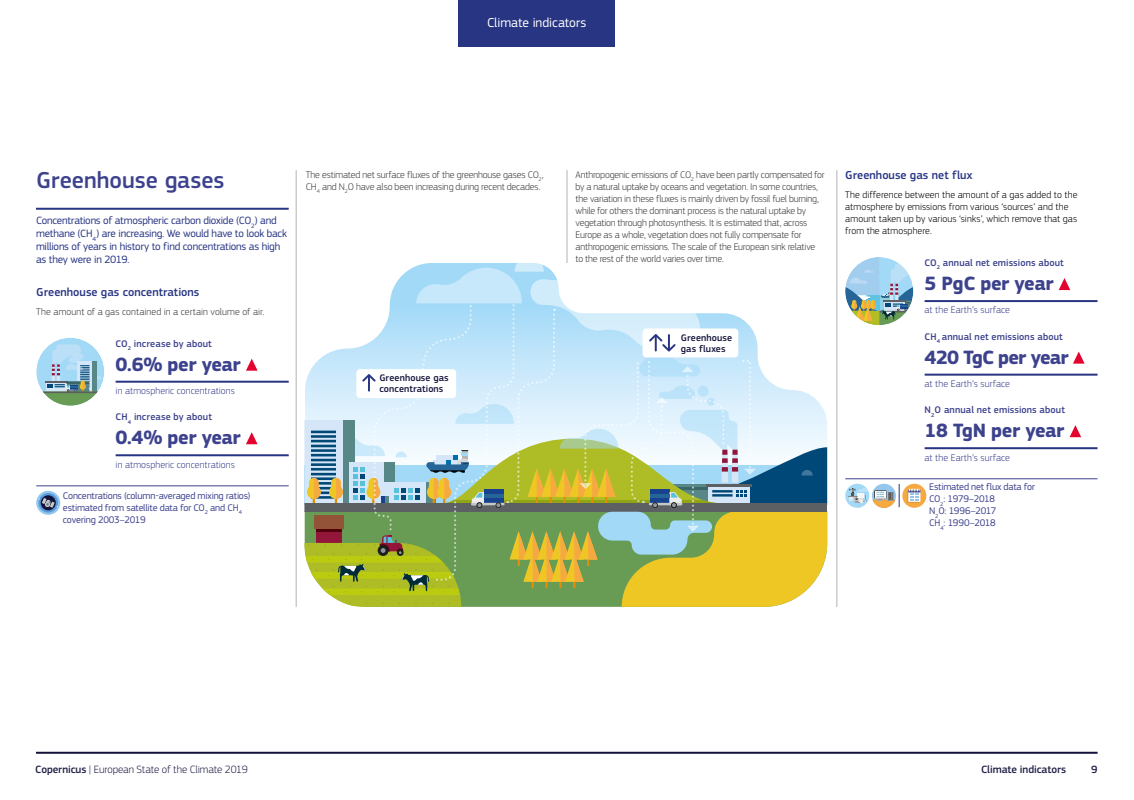
<style>
.page{position:relative;width:1134px;height:800px;background:#fff}
.page>*{position:absolute;margin:0;border:0;box-sizing:border-box;transform-origin:0 0}
.t1{font:500 24px "EC Square Sans Pro";color:#3d428d}
.t2{font:700 20px "EC Square Sans Pro";letter-spacing:-.03em;color:#3d428d}
.t3{font:13.5px "EC Square Sans Pro";letter-spacing:-.005em;color:#fff}
.t4{font:500 12px "EC Square Sans Pro";letter-spacing:.005em;color:#283583}
.t5{font:11px/13px "EC Square Sans Pro";letter-spacing:-.02em;color:#283583}
.t6{font:300 11px "EC Square Sans Pro";letter-spacing:-.01em;color:#212048}
.t7{font:500 11px "EC Square Sans Pro";letter-spacing:-.005em;color:#212048}
.t8{font:300 10px/12px "EC Square Sans Pro";letter-spacing:-.02em;color:#3c3c3b}
.t9{font:10px/12px "EC Square Sans Pro";letter-spacing:-.02em;color:#3d428d}
.t10{font:300 10px/12px "EC Square Sans Pro";letter-spacing:.01em;color:#000}
.t11{font:500 10px "EC Square Sans Pro";letter-spacing:.01em;color:#3d428d}
.t12{font:300 10px "EC Square Sans Pro";letter-spacing:.01em;color:#3d428d}
.t13{font:300 10px "EC Square Sans Pro";letter-spacing:.005em;color:#3c3c3b}
.t14{font:500 9.9px/10.8px "EC Square Sans Pro";letter-spacing:.01em;color:#14133b}
.s1{font-weight:500}
</style>
<div class="page">
<hr style="left:36px;top:751px;width:1061px;height:2px;background:#14133b">
<div style="left:459px;top:0;width:156px;height:47px;background:#283583"></div>
<hr style="left:36px;top:208px;width:253px;height:2px;background:#283583">
<hr style="left:36px;top:485px;width:253px;height:1px;background:#3d428d">
<svg style="left:36px;top:490px;width:24px;height:24px"></svg>
<svg style="left:38px;top:493px;width:20px;height:19px"></svg>
<svg style="left:41px;top:495px;width:15px;height:15px"></svg>
<svg style="left:39px;top:498px;width:19px;height:9px"></svg>
<hr style="left:116px;top:380px;width:173px;height:2px;background:#283583">
<hr style="left:116px;top:454px;width:173px;height:2px;background:#283583">
<svg style="left:246px;top:358px;width:12px;height:12px"></svg>
<svg style="left:246px;top:432px;width:12px;height:12px"></svg>
<div style="left:36px;top:337px;width:68px;height:68px;background:#a2d9f7;border-radius:50%"></div>
<svg style="left:43px;top:344px;width:58px;height:61px"></svg>
<hr style="left:845px;top:478px;width:252px;height:1px;background:#3d428d">
<svg style="left:845px;top:483px;width:24px;height:24px"></svg>
<svg style="left:848px;top:484px;width:52px;height:23px"></svg>
<svg style="left:902px;top:483px;width:24px;height:24px"></svg>
<svg style="left:907px;top:490px;width:12px;height:13px"></svg>
<svg style="left:908px;top:489px;width:12px;height:12px"></svg>
<svg style="left:908px;top:489px;width:12px;height:11px"></svg>
<hr style="left:925px;top:300px;width:172px;height:2px;background:#283583">
<hr style="left:925px;top:373px;width:172px;height:2px;background:#283583">
<hr style="left:925px;top:447px;width:172px;height:2px;background:#283583">
<svg style="left:1059px;top:278px;width:11px;height:12px"></svg>
<svg style="left:1073px;top:351px;width:11px;height:12px"></svg>
<svg style="left:1069px;top:425px;width:12px;height:12px"></svg>
<svg style="left:845px;top:257px;width:68px;height:68px"></svg>
<svg style="left:304px;top:262px;width:523px;height:344px"></svg>
<hr style="left:837px;top:170px;width:1px;height:436px;background:#b3b2b2">
<hr style="left:296px;top:170px;width:1px;height:436px;background:#b3b2b2">
<hr style="left:567px;top:170px;width:1px;height:93px;background:#b3b2b2">
<h3 class="t3" style="left:487px;top:15px;width:101px">Climate indicators</h3>
<h1 class="t1" style="left:36px;top:166px;width:190px">Greenhouse gases</h1>
<p class="t5" style="left:36px;top:214px;width:252px">Concentrations of atmospheric carbon dioxide (CO<sub>2</sub>) and methane (CH<sub>4</sub>) are increasing. We would have to look back millions of years in history to find concentrations as high as they were in 2019.</p>
<p class="t4" style="left:36px;top:285px;width:165px">Greenhouse gas concentrations</p>
<p class="t13" style="left:36px;top:306px;width:230px">The amount of a gas contained in a certain volume of air.</p>
<p class="t11" style="left:116px;top:337px;width:98px">CO<sub>2</sub> increase by about</p>
<h2 class="t2" style="left:116px;top:352px;width:127px">0.6% per year</h2>
<p class="t12" style="left:116px;top:385px;width:121px">in atmospheric concentrations</p>
<p class="t11" style="left:116px;top:411px;width:98px">CH<sub>4</sub> increase by about</p>
<h2 class="t2" style="left:116px;top:425px;width:127px">0.4% per year</h2>
<p class="t12" style="left:116px;top:458px;width:121px">in atmospheric concentrations</p>
<p class="t9" style="left:63px;top:489px;width:189px">Concentrations (column-averaged mixing ratios) estimated from satellite data for CO<sub>2</sub> and CH<sub>4 </sub>covering 2003–2019</p>
<p class="t8" style="left:306px;top:168px;width:239px">The estimated net surface fluxes of the greenhouse gases CO<sub>2</sub>,<br>CH<sub>4</sub> and N<sub>2</sub>O have also been increasing during recent decades.</p>
<p class="t14" style="left:379px;top:373px;width:71px">Greenhouse gas concentrations</p>
<p class="t8" style="left:575px;top:168px;width:251px">Anthropogenic emissions of CO<sub>2</sub> have been partly compensated for by a natural uptake by oceans and vegetation. In some countries, the variation in these fluxes is mainly driven by fossil fuel burning, while for others the dominant process is the natural uptake by vegetation through photosynthesis. It is estimated that, across Europe as a whole, vegetation does not fully compensate for anthropogenic emissions. The scale of the European sink relative to the rest of the world varies over time.</p>
<p class="t14" style="left:681px;top:332px;width:53px">Greenhouse gas fluxes</p>
<p class="t4" style="left:845px;top:168px;width:129px">Greenhouse gas net flux</p>
<p class="t10" style="left:845px;top:189px;width:234px">The difference between the amount of a gas added to the atmosphere by emissions from various ‘sources’ and the amount taken up by various ‘sinks’, which remove that gas from the atmosphere.</p>
<p class="t11" style="left:925px;top:257px;width:141px">CO<sub>2</sub> annual net emissions about</p>
<h2 class="t2" style="left:925px;top:271px;width:130px">5 PgC per year</h2>
<p class="t12" style="left:925px;top:304px;width:87px">at the Earth’s surface</p>
<p class="t11" style="left:925px;top:330px;width:140px">CH<sub>4</sub> annual net emissions about</p>
<h2 class="t2" style="left:925px;top:345px;width:146px">420 TgC per year</h2>
<p class="t12" style="left:925px;top:378px;width:87px">at the Earth’s surface</p>
<p class="t11" style="left:925px;top:404px;width:142px">N<sub>2</sub>O annual net emissions about</p>
<h2 class="t2" style="left:925px;top:418px;width:141px">18 TgN per year</h2>
<p class="t12" style="left:925px;top:451px;width:87px">at the Earth’s surface</p>
<p class="t9" style="left:929px;top:481px;width:108px">Estimated net flux data for<br>CO<sub>2</sub>: 1979–2018<br>N<sub>2</sub>O: 1996–2017<br>CH<sub>4</sub>: 1990–2018</p>
<p class="t6" style="left:35px;top:763px;width:214px"><span class="s1">Copernicus</span> | European State of the Climate 2019</p>
<p class="t7" style="left:981px;top:763px;width:87px">Climate indicators</p>
<p class="t7" style="left:1091px;top:763px;width:8px">9</p>
</div>
